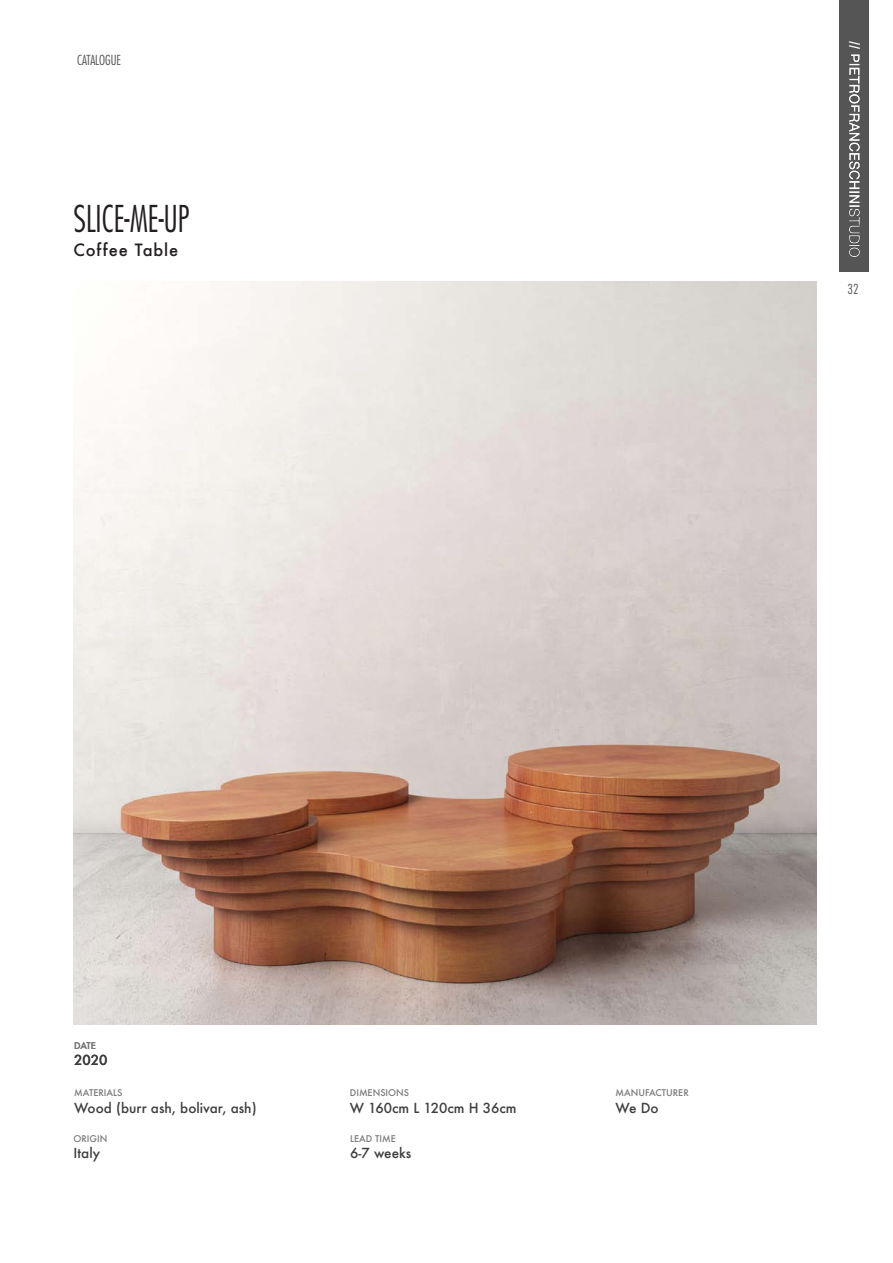
<style>
.page{position:relative;width:893px;height:1263px;background:#fff}
.page>*{position:absolute;margin:0;border:0;box-sizing:border-box;transform-origin:0 0}
.t1{font:300 condensed 36px "Futura Std";color:#231f20;scale:.9 1}
.t2{font:500 16.5px "Futura";letter-spacing:.05em;color:#231f20}
.t3{font:700 15px "Myriad Pro";color:#fff;scale:.8 1}
.t4{font:500 13.5px "Futura";color:#3e3e3f}
.t5{font:300 condensed 13.5px "Futura Std";color:#57585a}
.t6{font:500 9px "Futura";color:#787878}
</style>
<div class="page">
<img style="left:74px;top:282px;width:743px;height:743px">
<div style="left:839px;top:0;width:29px;height:272px;background:#555"></div>
<img style="left:849px;top:54px;width:11px;height:203px">
<p class="t5" style="left:77px;top:52px;width:45px">CATALOGUE</p>
<p class="t1" style="left:74px;top:197px;width:130px">SLICE-ME-UP</p>
<p class="t2" style="left:74px;top:238px;width:106px">Coffee Table</p>
<p class="t3" style="left:865px;top:41px;width:11px;rotate:90deg">//</p>
<p class="t5" style="left:848px;top:281px;width:13px">32</p>
<p class="t6" style="left:74px;top:1039px;width:23px">DATE</p>
<p class="t4" style="left:74px;top:1051px;width:35px">2020</p>
<p class="t6" style="left:74px;top:1087px;width:50px">MATERIALS</p>
<p class="t4" style="left:74px;top:1098px;width:184px">Wood (burr ash, bolivar, ash)</p>
<p class="t6" style="left:74px;top:1132px;width:35px">ORIGIN</p>
<p class="t4" style="left:74px;top:1144px;width:28px">Italy</p>
<p class="t6" style="left:350px;top:1087px;width:61px">DIMENSIONS</p>
<p class="t4" style="left:350px;top:1098px;width:168px">W 160cm L 120cm H 36cm</p>
<p class="t6" style="left:350px;top:1132px;width:47px">LEAD TIME</p>
<p class="t4" style="left:350px;top:1144px;width:63px">6-7 weeks</p>
<p class="t6" style="left:615px;top:1087px;width:75px">MANUFACTURER</p>
<p class="t4" style="left:615px;top:1098px;width:45px">We Do</p>
</div>
